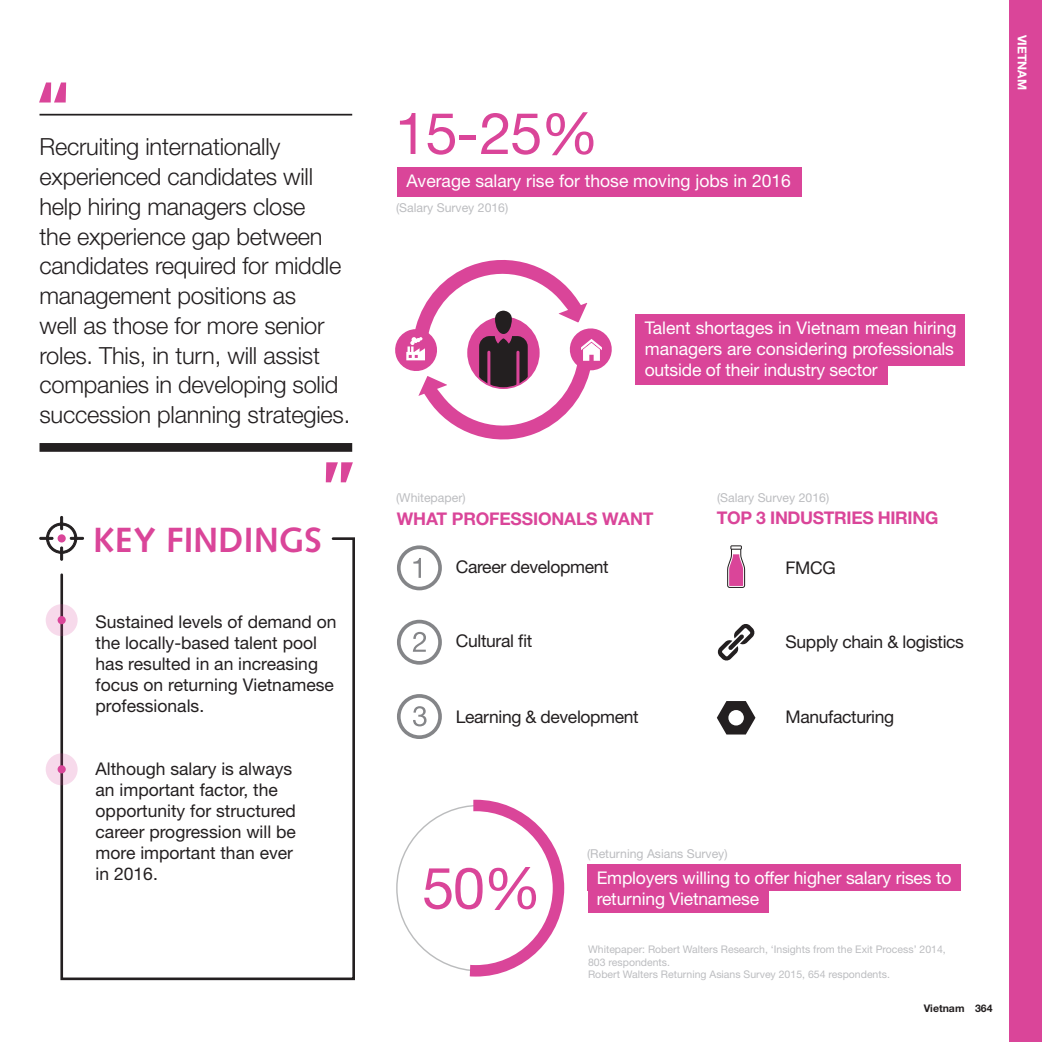
<style>
.page{position:relative;width:1042px;height:1042px;background:#fff}
.page>*{position:absolute;margin:0;border:0;box-sizing:border-box;transform-origin:0 0}
.t1{font:700 78.75px "Syntax";color:#da4599}
.t2{font:57.75px "Helvetica Neue LT Std";color:#da4599}
.t3{font:700 35px "Syntax";letter-spacing:.01em;color:#da4599}
.QUOTE{font:300 23.62px/29.8px "Helvetica Neue LT Std";letter-spacing:-.01em;color:#231f20}
.KEY_FINDINGS_TEXT{font:17.5px/21px "Helvetica Neue LT Std";color:#231f20}
.t4{font:17.5px/21px "Helvetica Neue LT Std";letter-spacing:-.01em;color:#fff}
.KEY_FINDINGS_TEXT-2{font:17.5px "Helvetica Neue LT Std";letter-spacing:-.02em;color:#231f20}
.t5{font:700 17.5px "Helvetica Neue LT Std";letter-spacing:-.02em;color:#da4599}
.t6{font:12.25px "Helvetica Neue LT Std";color:#bcbdc0}
.MAIN_HEAD{font:700 12.25px "Helvetica Neue";color:#fff}
.t7{font:10.5px/12.6px "Helvetica Neue LT Std";color:#bcbdc0}
.Body{font:700 10.5px "Helvetica Neue LT Std";color:#231f20}
</style>
<div class="page">
<div style="left:1009px;top:0;width:32px;height:1041px;background:#da4599"></div>
<hr style="left:39px;top:114px;width:313px;height:1px;background:#231f20">
<div style="left:39px;top:443px;width:313px;height:9px;background:#231f20"></div>
<svg style="left:39px;top:516px;width:38px;height:38px"></svg>
<svg style="left:59px;top:536px;width:296px;height:445px"></svg>
<svg style="left:46px;top:604px;width:32px;height:32px"></svg>
<div style="left:58px;top:616px;width:8px;height:8px;background:#da4599;border-radius:50%"></div>
<div style="left:58px;top:534px;width:8px;height:8px;background:#da4599;border-radius:50%"></div>
<svg style="left:46px;top:753px;width:32px;height:32px"></svg>
<div style="left:58px;top:765px;width:8px;height:8px;background:#da4599;border-radius:50%"></div>
<div style="left:587px;top:864px;width:373px;height:26px;background:#da4599"></div>
<div style="left:587px;top:882px;width:181px;height:30px;background:#da4599"></div>
<svg style="left:396px;top:799px;width:168px;height:177px"></svg>
<svg style="left:397px;top:545px;width:45px;height:45px"></svg>
<svg style="left:397px;top:619px;width:45px;height:45px"></svg>
<svg style="left:397px;top:694px;width:45px;height:45px"></svg>
<svg style="left:727px;top:545px;width:18px;height:43px"></svg>
<svg style="left:716px;top:701px;width:39px;height:33px"></svg>
<svg style="left:717px;top:624px;width:38px;height:37px"></svg>
<div style="left:397px;top:167px;width:405px;height:29px;background:#da4599"></div>
<div style="left:635px;top:315px;width:329px;height:29px;background:#da4599"></div>
<div style="left:635px;top:336px;width:329px;height:30px;background:#da4599"></div>
<div style="left:635px;top:355px;width:253px;height:29px;background:#da4599"></div>
<svg style="left:395px;top:260px;width:217px;height:180px"></svg>
<p class="t1" style="left:32px;top:65px;width:45px">“</p>
<p class="QUOTE" style="left:39px;top:131px;width:312px">Recruiting internationally experienced candidates will help hiring managers close<br>the experience gap between candidates required for middle management positions as<br>well as those for more senior roles. This, in turn, will assist companies in developing solid succession planning strategies.</p>
<p class="t1" style="left:316px;top:444px;width:45px">”</p>
<p class="t3" style="left:93px;top:519px;width:230px">KEY FINDINGS</p>
<p class="KEY_FINDINGS_TEXT" style="left:96px;top:610px;width:242px">Sustained levels of demand on the locally-based talent pool has resulted in an increasing focus on returning Vietnamese professionals.</p>
<p class="KEY_FINDINGS_TEXT" style="left:96px;top:757px;width:202px">Although salary is always an important factor, the opportunity for structured career progression will be more important than ever in 2016.</p>
<p class="t2" style="left:395px;top:99px;width:205px">15-25%</p>
<p class="t4" style="left:406px;top:170px;width:386px">Average salary rise for those moving jobs in 2016</p>
<p class="t6" style="left:396px;top:200px;width:114px">(Salary Survey 2016)</p>
<p class="t4" style="left:644px;top:317px;width:313px">Talent shortages in Vietnam mean hiring managers are considering professionals outside of their industry sector</p>
<p class="t6" style="left:396px;top:490px;width:71px">(Whitepaper)</p>
<p class="t6" style="left:717px;top:490px;width:114px">(Salary Survey 2016)</p>
<p class="t5" style="left:397px;top:507px;width:258px">WHAT PROFESSIONALS WANT</p>
<p class="t5" style="left:716px;top:507px;width:223px">TOP 3 INDUSTRIES HIRING</p>
<p class="KEY_FINDINGS_TEXT-2" style="left:456px;top:556px;width:154px">Career development</p>
<p class="KEY_FINDINGS_TEXT" style="left:785px;top:557px;width:52px">FMCG</p>
<p class="KEY_FINDINGS_TEXT-2" style="left:455px;top:630px;width:78px">Cultural fit</p>
<p class="KEY_FINDINGS_TEXT-2" style="left:785px;top:631px;width:180px">Supply chain &amp; logistics</p>
<p class="KEY_FINDINGS_TEXT-2" style="left:455px;top:706px;width:184px">Learning &amp; development</p>
<p class="KEY_FINDINGS_TEXT-2" style="left:785px;top:706px;width:110px">Manufacturing</p>
<p class="MAIN_HEAD" style="left:1029px;top:35px;width:57px;rotate:90deg">Vietnam</p>
<p class="t6" style="left:587px;top:846px;width:142px">(Returning Asians Survey)</p>
<p class="t2" style="left:422px;top:853px;width:121px">50%</p>
<p class="t4" style="left:596px;top:866px;width:356px">Employers willing to offer higher salary rises to returning Vietnamese</p>
<p class="t7" style="left:588px;top:942px;width:359px">Whitepaper: Robert Walters Research, ‘Insights from the Exit Process’ 2014,<br>803 respondents.<br>Robert Walters Returning Asians Survey 2015, 654 respondents.</p>
<p class="t7" style="left:801px;top:967px;width:4px">.</p>
<p class="Body" style="left:923px;top:1001px;width:70px">Vietnam 364</p>
</div>
